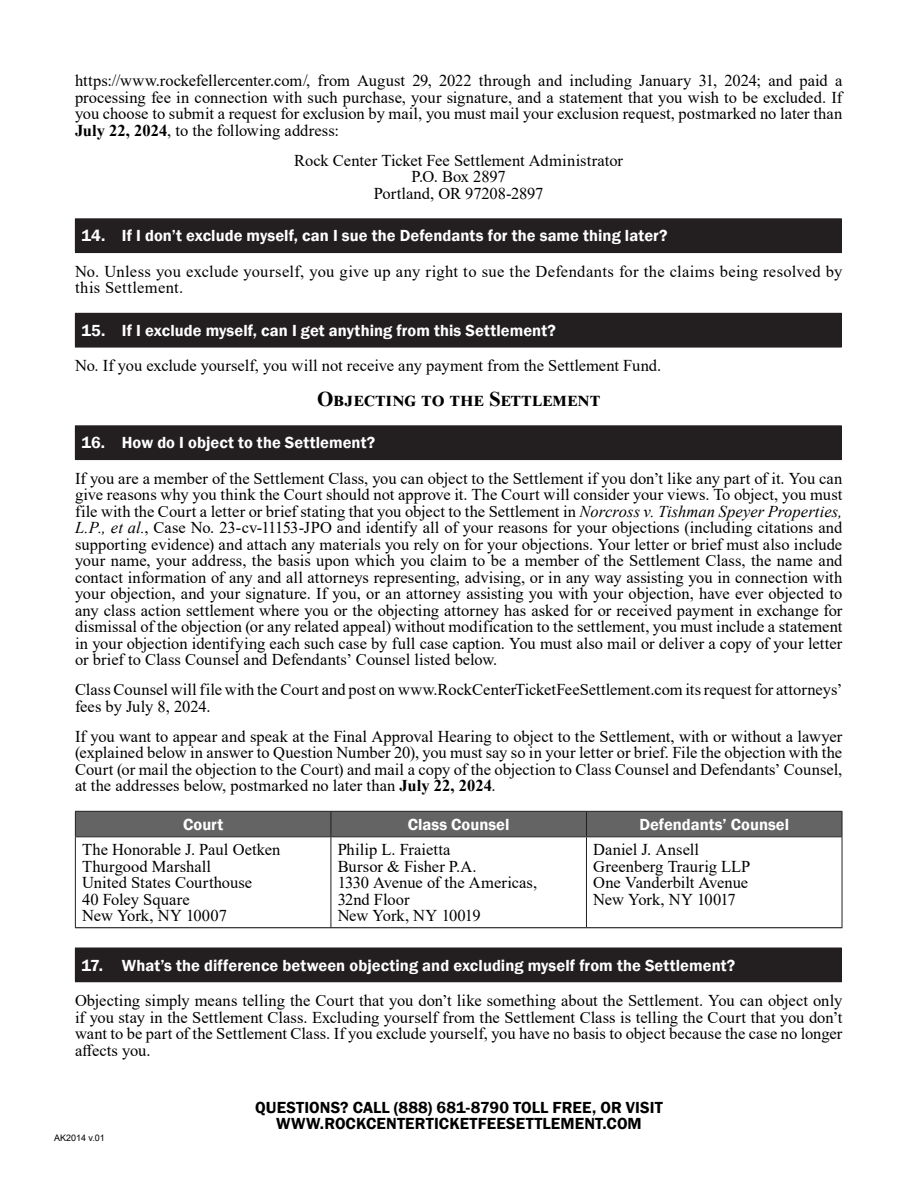
<style>
.page{position:relative;width:918px;height:1188px;background:#fff}
.page>*{position:absolute;margin:0;border:0;box-sizing:border-box;transform-origin:0 0}
.Body_Copy{font:700 21px "Times New Roman";letter-spacing:.035em;color:#000}
.Body_Copy-2{font:16.5px/16.5px "Times New Roman";color:#000;text-align:justify}
.Body_Table_Header{font:600 16.5px "Franklin Gothic";letter-spacing:.005em;color:#fff}
.Body_Numbered_List{font:16.5px "Times New Roman";color:#000}
.Body_Copy-3{font:16.5px/16.5px "Times New Roman";letter-spacing:.02em;color:#000}
.t1{font:600 16.5px/16.5px "Franklin Gothic";letter-spacing:.005em;color:#000;text-align:center}
.t2{font:9px "Arial";color:#000}
.s1{font-weight:700}
.s2{font-style:italic}
</style>
<div class="page">
<div style="left:75px;top:219px;width:766px;height:34px;background:#231f20"></div>
<hr style="left:75px;top:218px;width:767px;height:1px;background:#231f20">
<hr style="left:841px;top:219px;width:1px;height:33px;background:#231f20">
<hr style="left:75px;top:252px;width:767px;height:1px;background:#231f20">
<div style="left:75px;top:313px;width:766px;height:34px;background:#231f20"></div>
<hr style="left:75px;top:313px;width:767px;height:1px;background:#231f20">
<hr style="left:841px;top:314px;width:1px;height:33px;background:#231f20">
<hr style="left:75px;top:347px;width:767px;height:1px;background:#231f20">
<div style="left:75px;top:426px;width:766px;height:34px;background:#231f20"></div>
<hr style="left:75px;top:425px;width:767px;height:1px;background:#231f20">
<hr style="left:841px;top:426px;width:1px;height:33px;background:#231f20">
<hr style="left:75px;top:459px;width:767px;height:1px;background:#231f20">
<svg style="left:76px;top:837px;width:766px;height:90px"></svg>
<div style="left:75px;top:811px;width:768px;height:26px;background:#646464"></div>
<hr style="left:75px;top:836px;width:256px;height:1px;background:#231f20">
<hr style="left:75px;top:837px;width:1px;height:90px;background:#231f20">
<hr style="left:331px;top:836px;width:255px;height:1px;background:#231f20">
<hr style="left:331px;top:837px;width:1px;height:90px;background:#231f20">
<hr style="left:586px;top:836px;width:256px;height:1px;background:#231f20">
<hr style="left:586px;top:837px;width:1px;height:90px;background:#231f20">
<hr style="left:842px;top:837px;width:1px;height:90px;background:#231f20">
<hr style="left:75px;top:927px;width:256px;height:1px;background:#000">
<hr style="left:331px;top:927px;width:255px;height:1px;background:#000">
<hr style="left:586px;top:927px;width:256px;height:1px;background:#000">
<div style="left:75px;top:948px;width:766px;height:34px;background:#231f20"></div>
<hr style="left:841px;top:948px;width:1px;height:33px;background:#231f20">
<hr style="left:75px;top:981px;width:767px;height:1px;background:#231f20">
<p class="Body_Copy-2" style="left:75px;top:72px;width:769px">https://www.rockefellercenter.com/, from August 29, 2022 through and including January 31, 2024; and paid a processing fee in connection with such purchase, your signature, and a statement that you wish to be excluded. If you choose to submit a request for exclusion by mail, you must mail your exclusion request, postmarked no later than <span class="s1">July 22, 2024</span>, to the following address:</p>
<p class="Body_Copy-2" style="left:294px;top:152px;width:330px">Rock Center Ticket Fee Settlement Administrator</p>
<p class="Body_Copy-2" style="left:412px;top:168px;width:96px">P.O. Box 2897</p>
<p class="Body_Copy-2" style="left:374px;top:185px;width:171px">Portland, OR 97208-2897</p>
<p class="Body_Table_Header" style="left:81px;top:226px;width:588px">14. If I don’t exclude myself, can I sue the Defendants for the same thing later?</p>
<p class="Body_Copy-3" style="left:75px;top:263px;width:769px">No. Unless you exclude yourself, you give up any right to sue the Defendants for the claims being resolved by this Settlement.</p>
<p class="Body_Table_Header" style="left:81px;top:320px;width:476px">15. If I exclude myself, can I get anything from this Settlement?</p>
<p class="Body_Copy-2" style="left:75px;top:357px;width:588px">No. If you exclude yourself, you will not receive any payment from the Settlement Fund.</p>
<p class="Body_Copy" style="left:317px;top:384px;width:285px">Objecting to the Settlement</p>
<p class="Body_Table_Header" style="left:81px;top:433px;width:295px">16. How do I object to the Settlement?</p>
<p class="Body_Copy-2" style="left:75px;top:470px;width:769px">If you are a member of the Settlement Class, you can object to the Settlement if you don’t like any part of it. You can give reasons why you think the Court should not approve it. The Court will consider your views. To object, you must file with the Court a letter or brief stating that you object to the Settlement in <span class="s2">Norcross v. Tishman Speyer Properties, L.P., et al.</span>, Case No. 23-cv-11153-JPO and identify all of your reasons for your objections (including citations and supporting evidence) and attach any materials you rely on for your objections. Your letter or brief must also include your name, your address, the basis upon which you claim to be a member of the Settlement Class, the name and contact information of any and all attorneys representing, advising, or in any way assisting you in connection with your objection, and your signature. If you, or an attorney assisting you with your objection, have ever objected to any class action settlement where you or the objecting attorney has asked for or received payment in exchange for dismissal of the objection (or any related appeal) without modification to the settlement, you must include a statement in your objection identifying each such case by full case caption. You must also mail or deliver a copy of your letter or brief to Class Counsel and Defendants’ Counsel listed below.</p>
<p class="Body_Copy-2" style="left:75px;top:681px;width:769px">Class Counsel will file with the Court and post on www.RockCenterTicketFeeSettlement.com its request for attorneys’ fees by July 8, 2024.</p>
<p class="Body_Copy-2" style="left:75px;top:728px;width:769px">If you want to appear and speak at the Final Approval Hearing to object to the Settlement, with or without a lawyer (explained below in answer to Question Number 20), you must say so in your letter or brief. File the objection with the Court (or mail the objection to the Court) and mail a copy of the objection to Class Counsel and Defendants’ Counsel, at the addresses below, postmarked no later than <span class="s1">July 22, 2024</span>.</p>
<p class="Body_Table_Header" style="left:183px;top:814px;width:41px">Court</p>
<p class="Body_Table_Header" style="left:408px;top:814px;width:103px">Class Counsel</p>
<p class="Body_Table_Header" style="left:639px;top:814px;width:151px">Defendants’ Counsel</p>
<p class="Body_Numbered_List" style="left:82px;top:838px;width:200px">The Honorable J. Paul Oetken</p>
<p class="Body_Numbered_List" style="left:82px;top:854px;width:130px">Thurgood Marshall</p>
<p class="Body_Numbered_List" style="left:82px;top:871px;width:172px">United States Courthouse</p>
<p class="Body_Numbered_List" style="left:82px;top:887px;width:109px">40 Foley Square</p>
<p class="Body_Numbered_List" style="left:82px;top:904px;width:146px">New York, NY 10007</p>
<p class="Body_Numbered_List" style="left:338px;top:838px;width:114px">Philip L. Fraietta</p>
<p class="Body_Numbered_List" style="left:338px;top:854px;width:140px">Bursor &amp; Fisher P.A.</p>
<p class="Body_Numbered_List" style="left:338px;top:871px;width:201px">1330 Avenue of the Americas,</p>
<p class="Body_Numbered_List" style="left:338px;top:887px;width:73px">32nd Floor</p>
<p class="Body_Numbered_List" style="left:338px;top:904px;width:144px">New York, NY 10019</p>
<p class="Body_Numbered_List" style="left:593px;top:838px;width:107px">Daniel J. Ansell</p>
<p class="Body_Numbered_List" style="left:593px;top:854px;width:159px">Greenberg Traurig LLP</p>
<p class="Body_Numbered_List" style="left:593px;top:871px;width:157px">One Vanderbilt Avenue</p>
<p class="Body_Numbered_List" style="left:593px;top:887px;width:144px">New York, NY 10017</p>
<p class="Body_Table_Header" style="left:81px;top:955px;width:655px">17. What’s the difference between objecting and excluding myself from the Settlement?</p>
<p class="Body_Copy-2" style="left:75px;top:992px;width:769px">Objecting simply means telling the Court that you don’t like something about the Settlement. You can object only if you stay in the Settlement Class. Excluding yourself from the Settlement Class is telling the Court that you don’t want to be part of the Settlement Class. If you exclude yourself, you have no basis to object because the case no longer affects you.</p>
<p class="t2" style="left:54px;top:1131px;width:52px">AK2014 v.01</p>
<p class="t1" style="left:255px;top:1099px;width:409px">QUESTIONS? CALL (888) 681-8790 TOLL FREE, OR VISIT<br>WWW.ROCKCENTERTICKETFEESETTLEMENT.COM</p>
</div>
